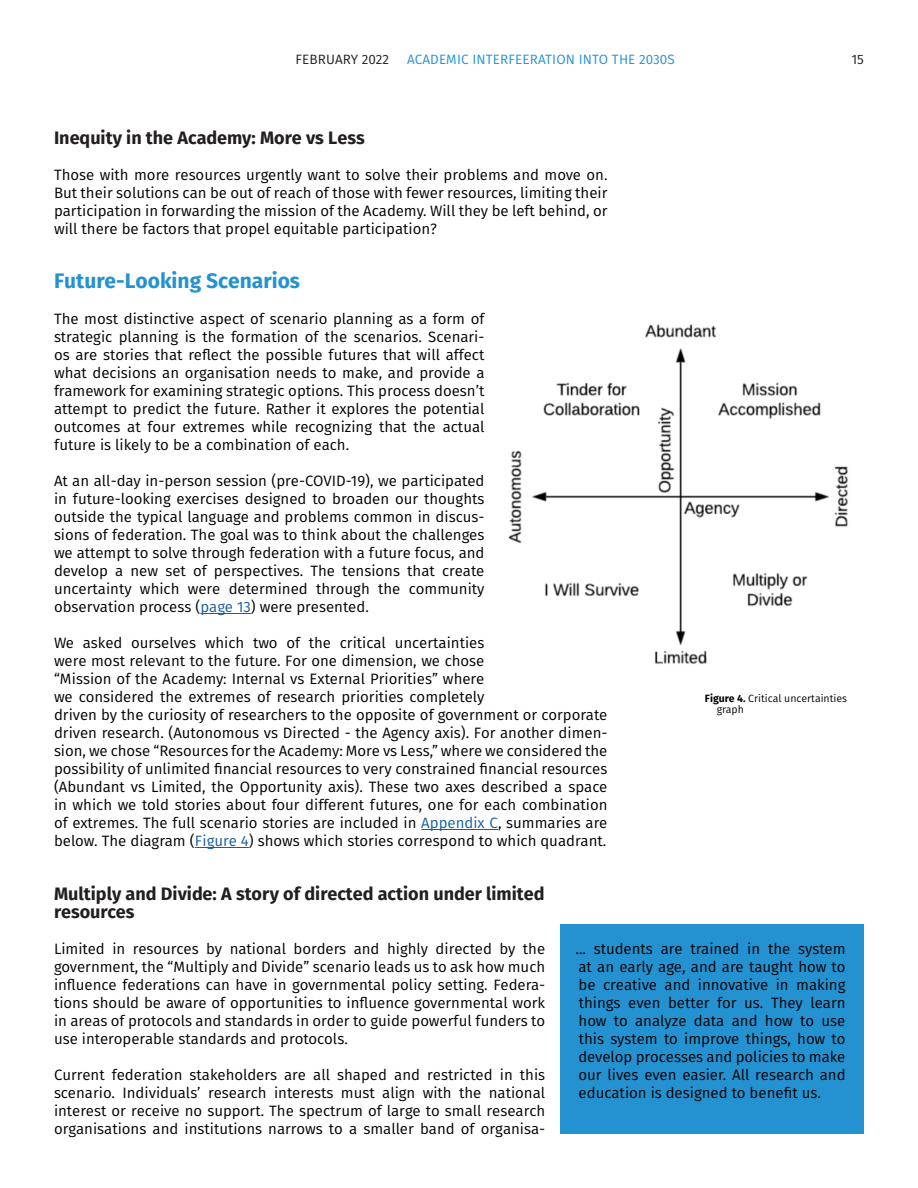
<style>
.page{position:relative;width:918px;height:1188px;background:#fff}
.page>*{position:absolute;margin:0;border:0;box-sizing:border-box;transform-origin:0 0}
.t1{font:700 21px "Fira Sans";color:#2492d1}
.t2{font:700 18px/18px "Fira Sans";color:#231f20}
.t3{font:15px/18px "Fira Sans";color:#000;text-align:justify}
.t4{font:13.5px "Fira Sans";letter-spacing:.01em;color:#2492d1}
.t5{font:13.5px "Fira Sans";color:#231f20}
.t6{font:10.5px/10.5px "Fira Sans";color:#040503}
.s1{color:#175d9e}
.s2{font-weight:700}
</style>
<div class="page">
<hr style="left:200px;top:613px;width:51px;height:1px;background:#175d9e">
<hr style="left:421px;top:829px;width:77px;height:1px;background:#175d9e">
<hr style="left:195px;top:847px;width:54px;height:1px;background:#175d9e">
<img style="left:508px;top:324px;width:340px;height:340px">
<div style="left:560px;top:924px;width:304px;height:210px;background:#2492d1"></div>
<p class="t5" style="left:296px;top:50px;width:95px">FEBRUARY 2022</p>
<p class="t4" style="left:407px;top:50px;width:269px">ACADEMIC INTERFEERATION INTO THE 2030S</p>
<p class="t5" style="left:852px;top:50px;width:14px">15</p>
<p class="t2" style="left:54px;top:129px;width:312px">Inequity in the Academy: More vs Less</p>
<p class="t3" style="left:54px;top:166px;width:555px">Those with more resources urgently want to solve their problems and move on.<br>But their solutions can be out of reach of those with fewer resources, limiting their participation in forwarding the mission of the Academy. Will they be left behind, or will there be factors that propel equitable participation?</p>
<h1 class="t1" style="left:54px;top:266px;width:248px">Future-Looking Scenarios</h1>
<p class="t3" style="left:54px;top:310px;width:432px">The most distinctive aspect of scenario planning as a form of strategic planning is the formation of the scenarios. Scenari&shy;os are stories that reflect the possible futures that will affect what decisions an organisation needs to make, and provide a framework for examining strategic options. This process doesn’t attempt to predict the future. Rather it explores the potential outcomes at four extremes while recognizing that the actual future is likely to be a combination of each.</p>
<p class="t3" style="left:54px;top:472px;width:432px">At an all-day in-person session (pre-COVID-19), we participated in future-looking exercises designed to broaden our thoughts outside the typical language and problems common in discus&shy;sions of federation. The goal was to think about the challenges we attempt to solve through federation with a future focus, and develop a new set of perspectives. The tensions that create uncertainty which were determined through the community observation process (<span class="s1">page 13</span>) were presented.</p>
<p class="t3" style="left:54px;top:634px;width:555px;text-align:left">We asked ourselves which two of the critical uncertainties<br>were most relevant to the future. For one dimension, we chose<br>“Mission of the Academy: Internal vs External Priorities” where<br>we considered the extremes of research priorities completely<br>driven by the curiosity of researchers to the opposite of government or corporate driven research. (Autonomous vs Directed - the Agency axis). For another dimen&shy;sion, we chose “Resources for the Academy: More vs Less,” where we considered the possibility of unlimited financial resources to very constrained financial resources (Abundant vs Limited, the Opportunity axis). These two axes described a space in which we told stories about four different futures, one for each combination of extremes. The full scenario stories are included in <span class="s1">Appendix C</span>, summaries are below. The diagram (<span class="s1">Figure 4</span>) shows which stories correspond to which quadrant.</p>
<p class="t2" style="left:54px;top:885px;width:492px">Multiply and Divide: A story of directed action under limited resources</p>
<p class="t3" style="left:54px;top:940px;width:493px">Limited in resources by national borders and highly directed by the government, the “Multiply and Divide” scenario leads us to ask how much influence federations can have in governmental policy setting. Federa&shy;tions should be aware of opportunities to influence governmental work in areas of protocols and standards in order to guide powerful funders to use interoperable standards and protocols.</p>
<p class="t3" style="left:54px;top:1066px;width:493px">Current federation stakeholders are all shaped and restricted in this scenario. Individuals’ research interests must align with the national interest or receive no support. The spectrum of large to small research organisations and institutions narrows to a smaller band of organisa-</p>
<p class="t6" style="left:717px;top:693px;width:132px;text-indent:-12px"><span class="s2">Figure 4.</span> Critical uncertainties graph</p>
<p class="t3" style="left:576px;top:940px;width:272px">... students are trained in the system at an early age, and are taught how to be creative and innovative in making things even better for us. They learn how to analyze data and how to use this system to improve things, how to develop processes and policies to make our lives even easier. All research and education is designed to benefit us.</p>
</div>
